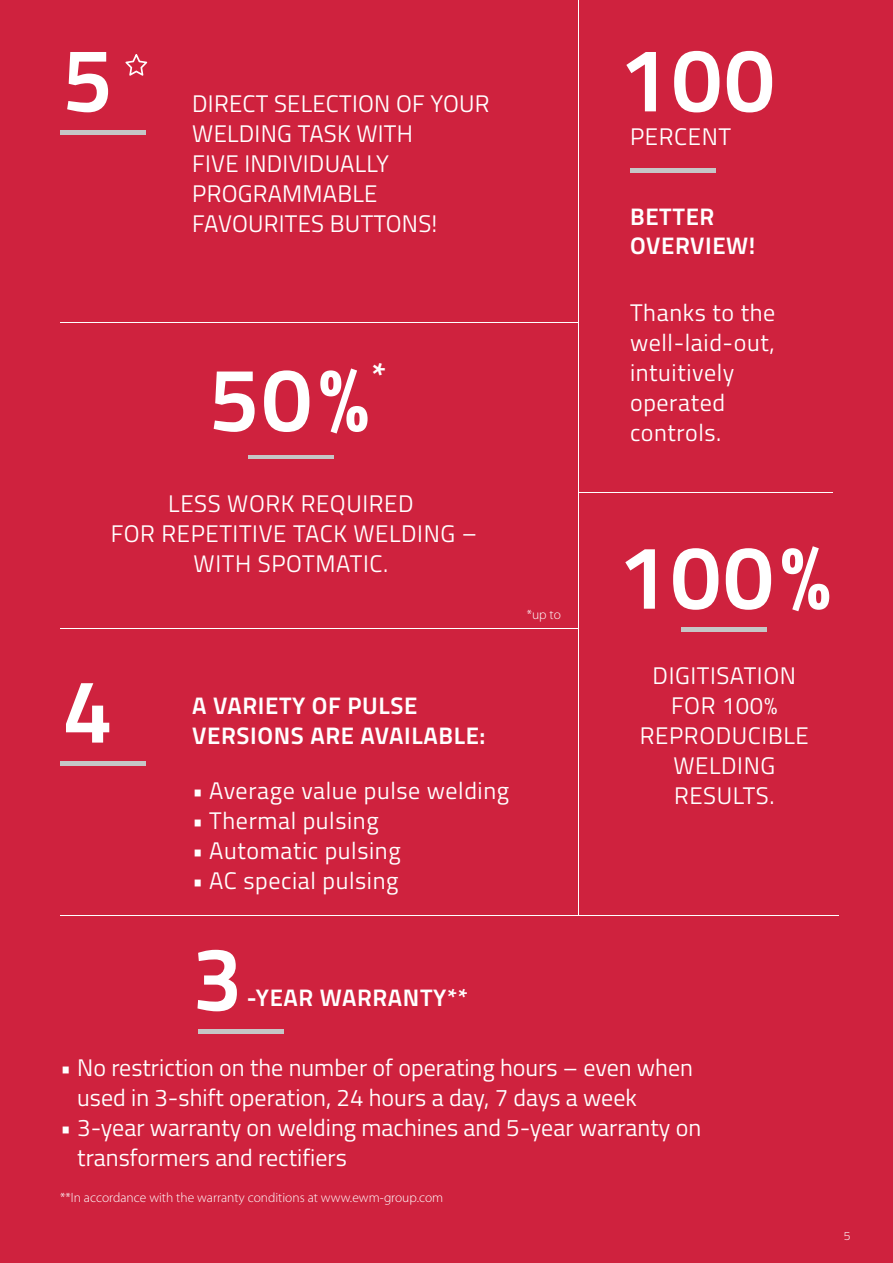
<style>
.page{position:relative;width:893px;height:1263px;background:#cf223e}
.page>*{position:absolute;margin:0;border:0;box-sizing:border-box;transform-origin:0 0}
.t1{font:700 90px "Titillium Text";letter-spacing:.025em;color:#fff}
.t2{font:700 34.95px "Titillium Text";color:#fff}
.t3{font:24px/30px "Titillium Text";letter-spacing:.01em;color:#fff}
.t4{font:700 24px/28.8px "Titillium Text";letter-spacing:.025em;color:#fff}
.t5{font:300 13.5px "Myriad Pro";color:#fff}
.t6{font:300 12px "Titillium Text";color:#fff}
</style>
<div class="page">
<hr style="left:60px;top:131px;width:85px;height:4px;background:#c6c6c6">
<hr style="left:60px;top:761px;width:85px;height:4px;background:#c6c6c6">
<div style="left:199px;top:1029px;width:85px;height:5px;background:#c6c6c6"></div>
<hr style="left:248px;top:456px;width:85px;height:3px;background:#c6c6c6">
<hr style="left:60px;top:915px;width:779px;height:1px;background:#fff">
<hr style="left:60px;top:628px;width:519px;height:1px;background:#fff">
<hr style="left:60px;top:322px;width:519px;height:1px;background:#fff">
<hr style="left:578px;top:0;width:1px;height:915px;background:#fff">
<hr style="left:579px;top:492px;width:253px;height:1px;background:#fff">
<hr style="left:630px;top:169px;width:85px;height:4px;background:#c6c6c6">
<hr style="left:682px;top:628px;width:85px;height:4px;background:#c6c6c6">
<svg style="left:125px;top:54px;width:22px;height:22px"></svg>
<h1 class="t1" style="left:62px;top:12px;width:52px">5</h1>
<p class="t3" style="left:192px;top:88px;width:299px">DIRECT SELECTION OF YOUR<br>WELDING TASK WITH<br>FIVE INDIVIDUALLY<br>PROGRAMMABLE<br>FAVOURITES BUTTONS!</p>
<h1 class="t1" style="left:209px;top:331px;width:162px">50%</h1>
<h2 class="t2" style="left:371px;top:350px;width:16px">*</h2>
<p class="t3" style="left:111px;top:487px;width:368px;text-align:center">LESS WORK REQUIRED<br>FOR REPETITIVE TACK WELDING –<br>WITH SPOTMATIC.</p>
<p class="t5" style="left:527px;top:607px;width:36px">*up to</p>
<h1 class="t1" style="left:62px;top:643px;width:52px">4</h1>
<p class="t4" style="left:192px;top:690px;width:227px">A VARIETY OF PULSE</p>
<p class="t4" style="left:192px;top:720px;width:295px">VERSIONS ARE AVAILABLE:</p>
<p class="t3" style="left:192px;top:774px;width:318px">• Average value pulse welding</p>
<p class="t3" style="left:192px;top:804px;width:188px">• Thermal pulsing</p>
<p class="t3" style="left:192px;top:834px;width:210px">• Automatic pulsing</p>
<p class="t3" style="left:192px;top:864px;width:208px">• AC special pulsing</p>
<h1 class="t1" style="left:619px;top:12px;width:157px">100</h1>
<p class="t3" style="left:630px;top:121px;width:103px">PERCENT</p>
<p class="t4" style="left:630px;top:201px;width:127px">BETTER<br>OVERVIEW!</p>
<p class="t3" style="left:630px;top:296px;width:147px">Thanks to the well-laid-out, intuitively operated controls.</p>
<h1 class="t1" style="left:618px;top:509px;width:214px">100%</h1>
<p class="t3" style="left:640px;top:659px;width:170px;text-align:center">DIGITISATION<br>FOR 100%<br>REPRODUCIBLE<br>WELDING<br>RESULTS.</p>
<h1 class="t1" style="left:192px;top:911px;width:52px">3</h1>
<p class="t4" style="left:247px;top:982px;width:223px">-YEAR WARRANTY**</p>
<p class="t3" style="left:77px;top:1051px;width:617px;text-indent:-17px">• No restriction on the number of operating hours – even when used in 3-shift operation, 24 hours a day, 7 days a week</p>
<p class="t3" style="left:77px;top:1111px;width:625px;text-indent:-17px">• 3-year warranty on welding machines and 5-year warranty on transformers and rectifiers</p>
<p class="t5" style="left:60px;top:1190px;width:385px">**In accordance with the warranty conditions at www.ewm-group.com</p>
<p class="t6" style="left:844px;top:1227px;width:8px">5</p>
</div>
